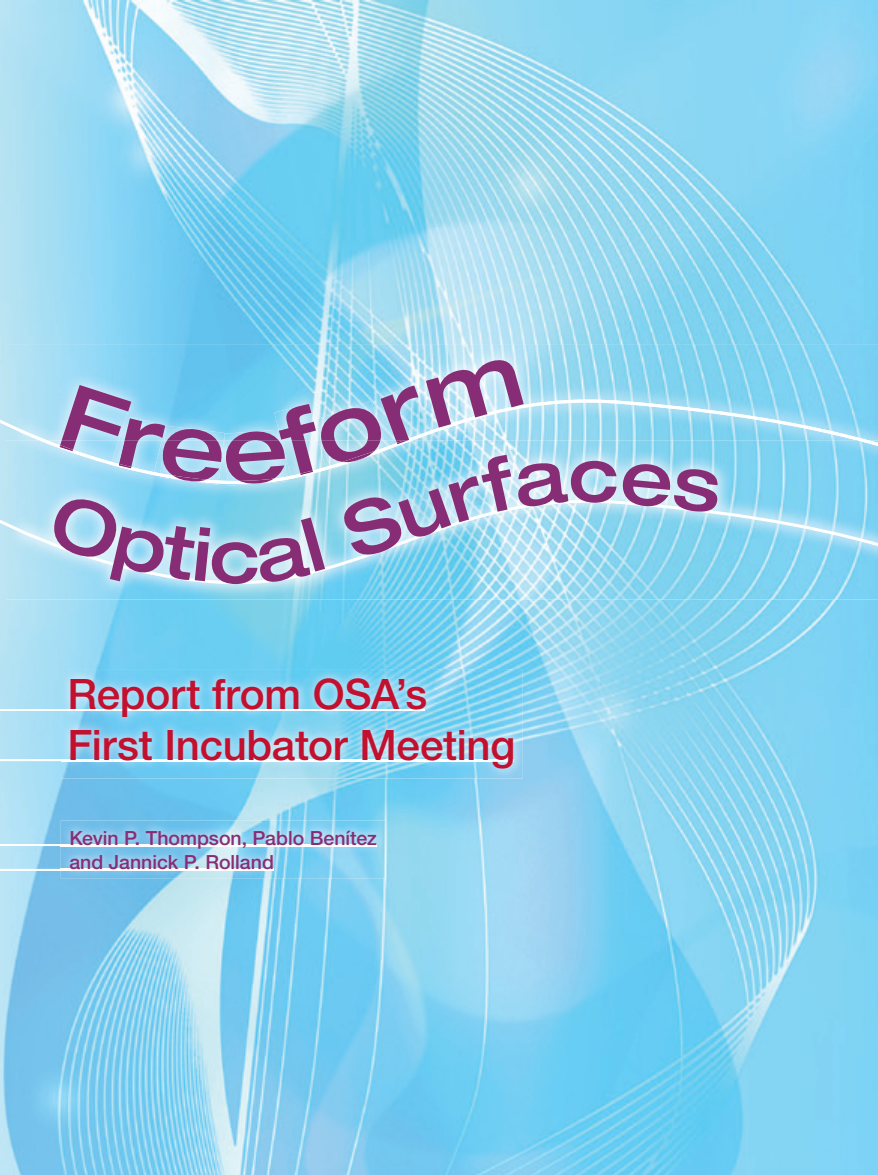
<style>
.page{position:relative;width:878px;height:1175px;background:#fff}
.page>*{position:absolute;margin:0;border:0;box-sizing:border-box;transform-origin:0 0}
.t1{font:500 expanded 73.5px "Helvetica Neue LT Std";color:#872d75}
.t2{font:500 42px/50.4px "Helvetica Neue LT Std";letter-spacing:-.005em;color:#c3102f}
.t3{font:500 19.5px/24px "Helvetica Neue LT Std";color:#872d75}
</style>
<div class="page">
<img style="left:0;top:0;width:878px;height:1174px">
<img style="left:6px;top:345px;width:872px;height:254px">
<svg style="left:20px;top:399px;width:858px;height:41px;background:#99daf3"></svg>
<img style="left:6px;top:440px;width:872px;height:59px">
<img style="left:39px;top:440px;width:839px;height:44px">
<svg style="left:18px;top:491px;width:860px;height:113px;background:#8fd7f2"></svg>
<hr style="left:0;top:709px;width:424px;height:1px;background:#fff">
<hr style="left:0;top:759px;width:513px;height:2px;background:#fff">
<hr style="left:0;top:844px;width:376px;height:2px;background:#fff">
<hr style="left:0;top:868px;width:273px;height:2px;background:#fff">
<img style="left:61px;top:820px;width:324px;height:58px">
<img style="left:61px;top:844px;width:315px;height:2px">
<img style="left:61px;top:868px;width:212px;height:2px">
<img style="left:61px;top:669px;width:462px;height:109px">
<img style="left:61px;top:709px;width:363px;height:1px">
<img style="left:61px;top:759px;width:452px;height:2px">
<svg style="left:0;top:402px;width:27px;height:34px"></svg>
<svg style="left:0;top:501px;width:25px;height:34px"></svg>
<svg style="left:47px;top:356px;width:673px;height:233px;background:#a6d9ef"></svg>
<h1 class="t1" style="left:209px;top:510px;width:52px">c</h1>
<h2 class="t2" style="left:68px;top:668px;width:449px">Report from OSA’s<br>First Incubator Meeting</h2>
<p class="t3" style="left:69px;top:825px;width:309px">Kevin P. Thompson, Pablo Benítez and Jannick P. Rolland</p>
</div>
